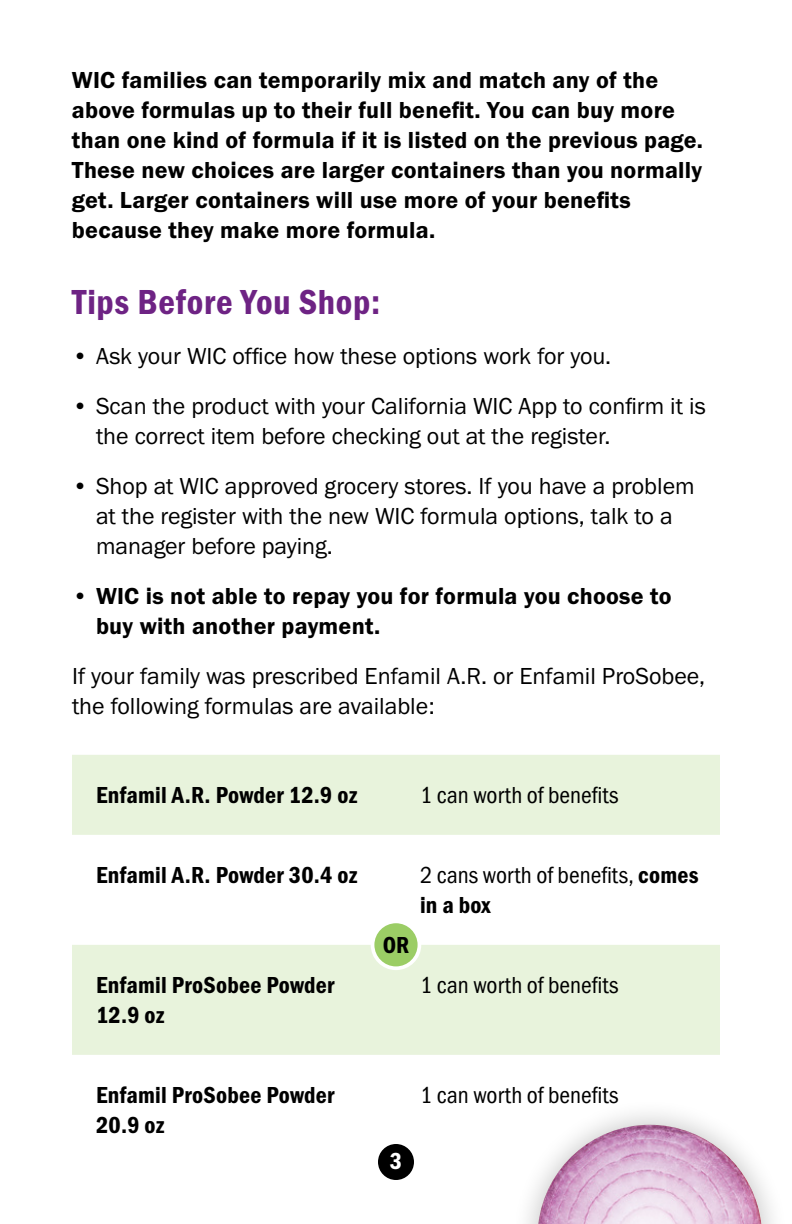
<style>
.page{position:relative;width:792px;height:1224px;background:#fff}
.page>*{position:absolute;margin:0;border:0;box-sizing:border-box;transform-origin:0 0}
.t1{font:36px "Franklin Gothic URW Con Dem";letter-spacing:.02em;color:#6e2384}
.t2{font:24px/30px "Franklin Gothic URW Boo";color:#000}
.t3{font:24px/30px "Franklin Gothic URW Dem";letter-spacing:.01em;color:#000}
.t4{font:24px/30px "Franklin Gothic URW Con Dem";letter-spacing:.01em;color:#000}
.t5{font:24px/30px "Franklin Gothic URW Cond";color:#000}
.t6{font:24px "Franklin Gothic URW Con Dem";color:#fff}
.s1{font-family:"Franklin Gothic URW Con Dem"}
</style>
<div class="page">
<div style="left:378px;top:1144px;width:36px;height:36px;background:#000;border-radius:50%"></div>
<svg style="left:72px;top:755px;width:648px;height:300px;fill:#e8f3dc"></svg>
<div style="left:511px;top:1098px;width:278px;height:126px;background:#000;opacity:.25"></div>
<img style="left:538px;top:1125px;width:223px;height:99px">
<div style="left:373px;top:921px;width:46px;height:47px;background:#9bcd65;border-radius:50%"></div>
<div style="left:371px;top:920px;width:50px;height:50px;border:4px solid #fff;border-radius:50%"></div>
<p class="t3" style="left:72px;top:65px;width:633px">WIC families can temporarily mix and match any of the above formulas up to their full benefit. You can buy more than one kind of formula if it is listed on the previous page.<br>These new choices are larger containers than you normally get. Larger containers will use more of your benefits because they make more formula.</p>
<h2 class="t1" style="left:72px;top:278px;width:310px">Tips Before You Shop:</h2>
<p class="t2" style="left:72px;top:341px;width:541px">• Ask your WIC office how these options work for you.</p>
<p class="t2" style="left:96px;top:391px;width:611px;text-indent:-24px">• Scan the product with your California WIC App to confirm it is the correct item before checking out at the register.</p>
<p class="t2" style="left:96px;top:471px;width:600px;text-indent:-24px">• Shop at WIC approved grocery stores. If you have a problem at the register with the new WIC formula options, talk to a manager before paying.</p>
<p class="t3" style="left:96px;top:581px;width:577px;text-indent:-24px">• WIC is not able to repay you for formula you choose to buy with another payment.</p>
<p class="t2" style="left:72px;top:661px;width:635px">If your family was prescribed Enfamil A.R. or Enfamil ProSobee, the following formulas are available:</p>
<p class="t4" style="left:96px;top:779px;width:263px">Enfamil A.R. Powder 12.9 oz</p>
<p class="t5" style="left:420px;top:778px;width:200px">1 can worth of benefits</p>
<p class="t4" style="left:96px;top:859px;width:263px">Enfamil A.R. Powder 30.4 oz</p>
<p class="t5" style="left:420px;top:858px;width:280px">2 cans worth of benefits, <span class="s1">comes in a box</span></p>
<p class="t4" style="left:383px;top:929px;width:28px">OR</p>
<p class="t4" style="left:96px;top:969px;width:240px">Enfamil ProSobee Powder<br>12.9 oz</p>
<p class="t5" style="left:420px;top:968px;width:200px">1 can worth of benefits</p>
<p class="t4" style="left:96px;top:1079px;width:240px">Enfamil ProSobee Powder<br>20.9 oz</p>
<p class="t5" style="left:420px;top:1078px;width:200px">1 can worth of benefits</p>
<p class="t6" style="left:390px;top:1145px;width:14px">3</p>
</div>
